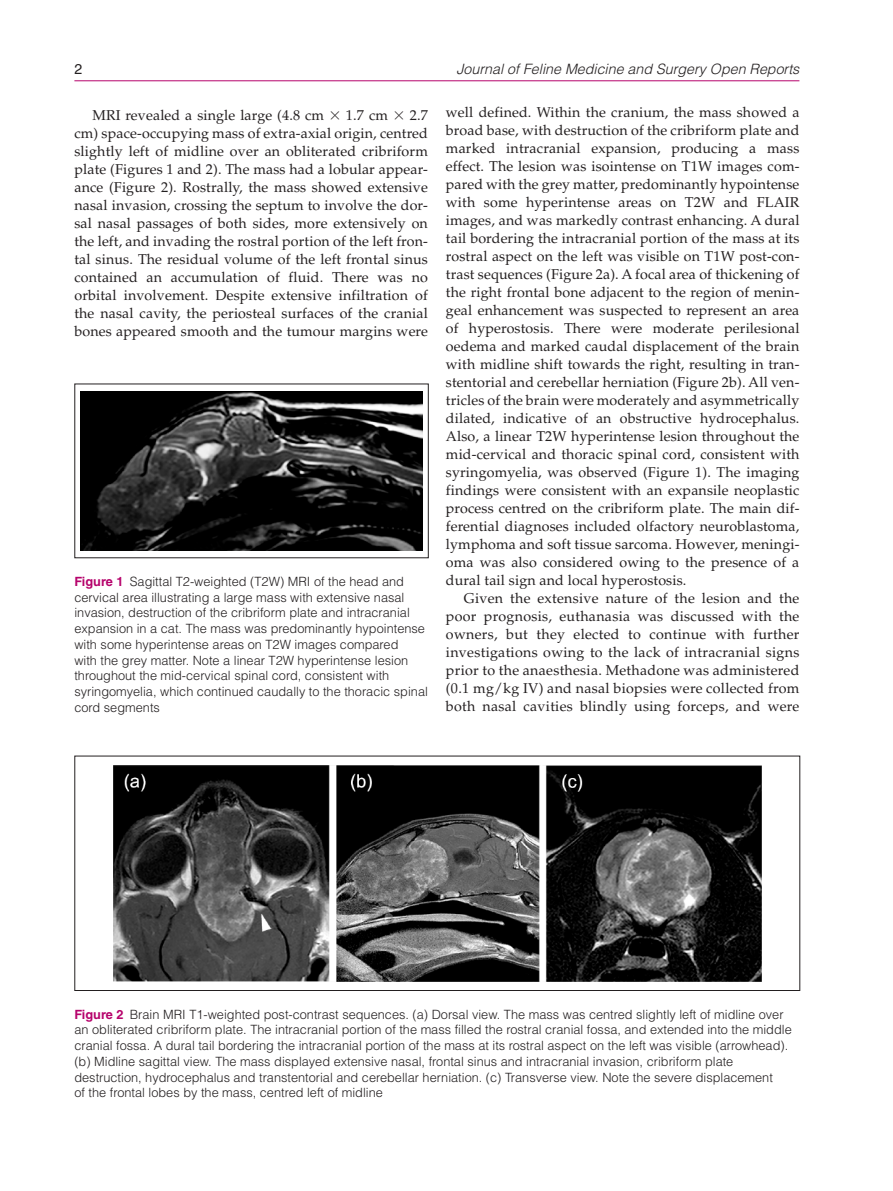
<style>
.page{position:relative;width:893px;height:1191px;background:#fff}
.page>*{position:absolute;margin:0;border:0;box-sizing:border-box;transform-origin:0 0}
.t1{font:14.25px/18px "Palatino LT Std";letter-spacing:.01em;color:#231f20;text-align:justify}
.t2{font:italic 300 14.25px "Helvetica LT Std";color:#231f20}
.t3{font:14.25px "Helvetica LT Std";color:#231f20}
.t4{font:300 12.75px/15.8px "Helvetica LT Std";color:#231f20}
.s1{font-weight:700;color:#b6036c}
</style>
<div class="page">
<hr style="left:74px;top:80px;width:725px;height:1px;background:#b6036c">
<img style="left:81px;top:391px;width:342px;height:159px">
<img style="left:113px;top:765px;width:648px;height:216px">
<div style="left:74px;top:755px;width:726px;height:236px;border:1px solid #231f20"></div>
<p class="t3" style="left:74px;top:61px;width:9px">2</p>
<p class="t2" style="left:456px;top:60px;width:344px">Journal of Feline Medicine and Surgery Open Reports</p>
<p class="t1" style="left:92px;top:107px;width:233px">MRI revealed a single large (4.8 cm</p>
<p class="t1" style="left:346px;top:107px;width:44px">1.7 cm</p>
<p class="t1" style="left:74px;top:107px;width:355px;text-indent:335px">2.7 cm) space-occupying mass of extra-axial origin, centred slightly left of midline over an obliterated cribriform plate (Figures 1 and 2). The mass had a lobular appear&shy;ance (Figure 2). Rostrally, the mass showed extensive nasal invasion, crossing the septum to involve the dor&shy;sal nasal passages of both sides, more extensively on the left, and invading the rostral portion of the left fron&shy;tal sinus. The residual volume of the left frontal sinus contained an accumulation of fluid. There was no orbital involvement. Despite extensive infiltration of the nasal cavity, the periosteal surfaces of the cranial bones appeared smooth and the tumour margins were</p>
<p class="t1" style="left:446px;top:103px;width:355px">well defined. Within the cranium, the mass showed a broad base, with destruction of the cribriform plate and marked intracranial expansion, producing a mass effect. The lesion was isointense on T1W images com&shy;pared with the grey matter, predominantly hypointense with some hyperintense areas on T2W and FLAIR images, and was markedly contrast enhancing. A dural tail bordering the intracranial portion of the mass at its rostral aspect on the left was visible on T1W post-con&shy;trast sequences (Figure 2a). A focal area of thickening of the right frontal bone adjacent to the region of menin&shy;geal enhancement was suspected to represent an area of hyperostosis. There were moderate perilesional oedema and marked caudal displacement of the brain with midline shift towards the right, resulting in tran&shy;stentorial and cerebellar herniation (Figure 2b). All ven&shy;tricles of the brain were moderately and asymmetrically dilated, indicative of an obstructive hydrocephalus.<br>Also, a linear T2W hyperintense lesion throughout the mid-cervical and thoracic spinal cord, consistent with syringomyelia, was observed (Figure 1). The imaging findings were consistent with an expansile neoplastic process centred on the cribriform plate. The main dif&shy;ferential diagnoses included olfactory neuroblastoma, lymphoma and soft tissue sarcoma. However, meningi&shy;oma was also considered owing to the presence of a dural tail sign and local hyperostosis.</p>
<p class="t1" style="left:446px;top:589px;width:355px;text-indent:18px">Given the extensive nature of the lesion and the poor prognosis, euthanasia was discussed with the owners, but they elected to continue with further investigations owing to the lack of intracranial signs prior to the anaesthesia. Methadone was administered (0.1 mg/kg IV) and nasal biopsies were collected from both nasal cavities blindly using forceps, and were</p>
<p class="t4" style="left:74px;top:573px;width:355px"><span class="s1">Figure 1</span> Sagittal T2-weighted (T2W) MRI of the head and cervical area illustrating a large mass with extensive nasal invasion, destruction of the cribriform plate and intracranial expansion in a cat. The mass was predominantly hypointense with some hyperintense areas on T2W images compared<br>with the grey matter. Note a linear T2W hyperintense lesion throughout the mid-cervical spinal cord, consistent with syringomyelia, which continued caudally to the thoracic spinal cord segments</p>
<p class="t4" style="left:74px;top:1006px;width:719px"><span class="s1">Figure 2</span> Brain MRI T1-weighted post-contrast sequences. (a) Dorsal view. The mass was centred slightly left of midline over an obliterated cribriform plate. The intracranial portion of the mass filled the rostral cranial fossa, and extended into the middle cranial fossa. A dural tail bordering the intracranial portion of the mass at its rostral aspect on the left was visible (arrowhead). (b) Midline sagittal view. The mass displayed extensive nasal, frontal sinus and intracranial invasion, cribriform plate destruction, hydrocephalus and transtentorial and cerebellar herniation. (c) Transverse view. Note the severe displacement<br>of the frontal lobes by the mass, centred left of midline</p>
</div>
